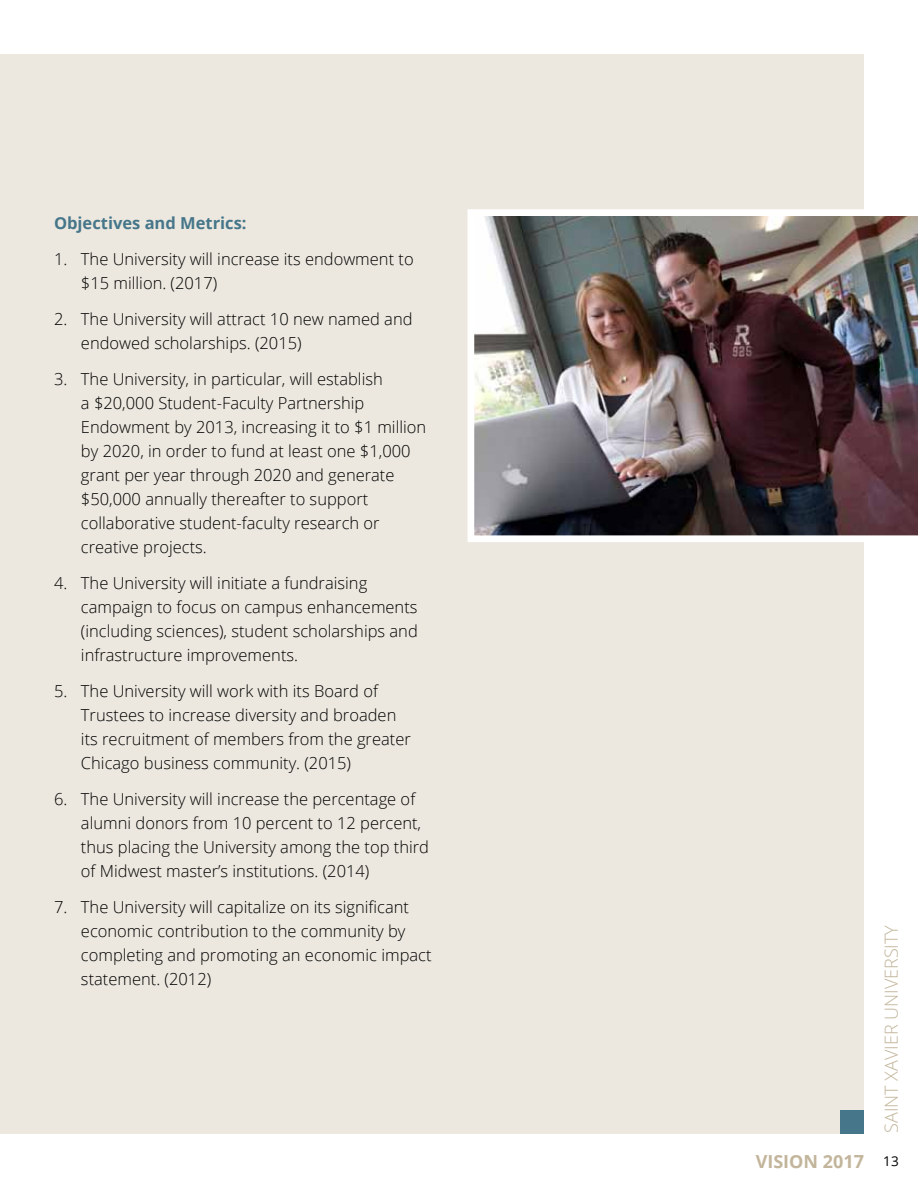
<style>
.page{position:relative;width:918px;height:1188px;background:#fff}
.page>*{position:absolute;margin:0;border:0;box-sizing:border-box;transform-origin:0 0}
.t1{font:300 18px "Open Sans";color:#c2b59b}
.t2{font:700 18px "Open Sans";color:#c2b59b}
.t3{font:300 16.5px/24px "Open Sans";color:#000}
.t4{font:700 16.5px "Open Sans";color:#46768a}
.t5{font:13.5px "Open Sans";color:#000}
</style>
<div class="page">
<div style="left:0;top:54px;width:864px;height:1080px;background:#ece8df"></div>
<img style="left:468px;top:209px;width:450px;height:333px">
<div style="left:840px;top:1110px;width:24px;height:24px;background:#46768a"></div>
<p class="t4" style="left:54px;top:211px;width:194px">Objectives and Metrics:</p>
<p class="t3" style="left:81px;top:246px;width:334px;text-indent:-27px">1. The University will increase its endowment to $15 million. (2017)</p>
<p class="t3" style="left:81px;top:306px;width:333px;text-indent:-27px">2. The University will attract 10 new named and endowed scholarships. (2015)</p>
<p class="t3" style="left:81px;top:366px;width:347px;text-indent:-27px">3. The University, in particular, will establish<br>a $20,000 Student-Faculty Partnership Endowment by 2013, increasing it to $1 million by 2020, in order to fund at least one $1,000 grant per year through 2020 and generate $50,000 annually thereafter to support collaborative student-faculty research or creative projects.</p>
<p class="t3" style="left:81px;top:570px;width:338px;text-indent:-27px">4. The University will initiate a fundraising campaign to focus on campus enhancements (including sciences), student scholarships and infrastructure improvements.</p>
<p class="t3" style="left:81px;top:678px;width:331px;text-indent:-27px">5. The University will work with its Board of Trustees to increase diversity and broaden its recruitment of members from the greater Chicago business community. (2015)</p>
<p class="t3" style="left:81px;top:786px;width:350px;text-indent:-27px">6. The University will increase the percentage of alumni donors from 10 percent to 12 percent, thus placing the University among the top third of Midwest master’s institutions. (2014)</p>
<p class="t3" style="left:81px;top:894px;width:352px;text-indent:-27px">7. The University will capitalize on its significant economic contribution to the community by completing and promoting an economic impact statement. (2012)</p>
<p class="t2" style="left:756px;top:1149px;width:110px">VISION 2017</p>
<p class="t1" style="left:879px;top:1133px;width:209px;rotate:-90deg">SAINT XAVIER UNIVERSITY</p>
<p class="t5" style="left:883px;top:1151px;width:17px">13</p>
</div>
